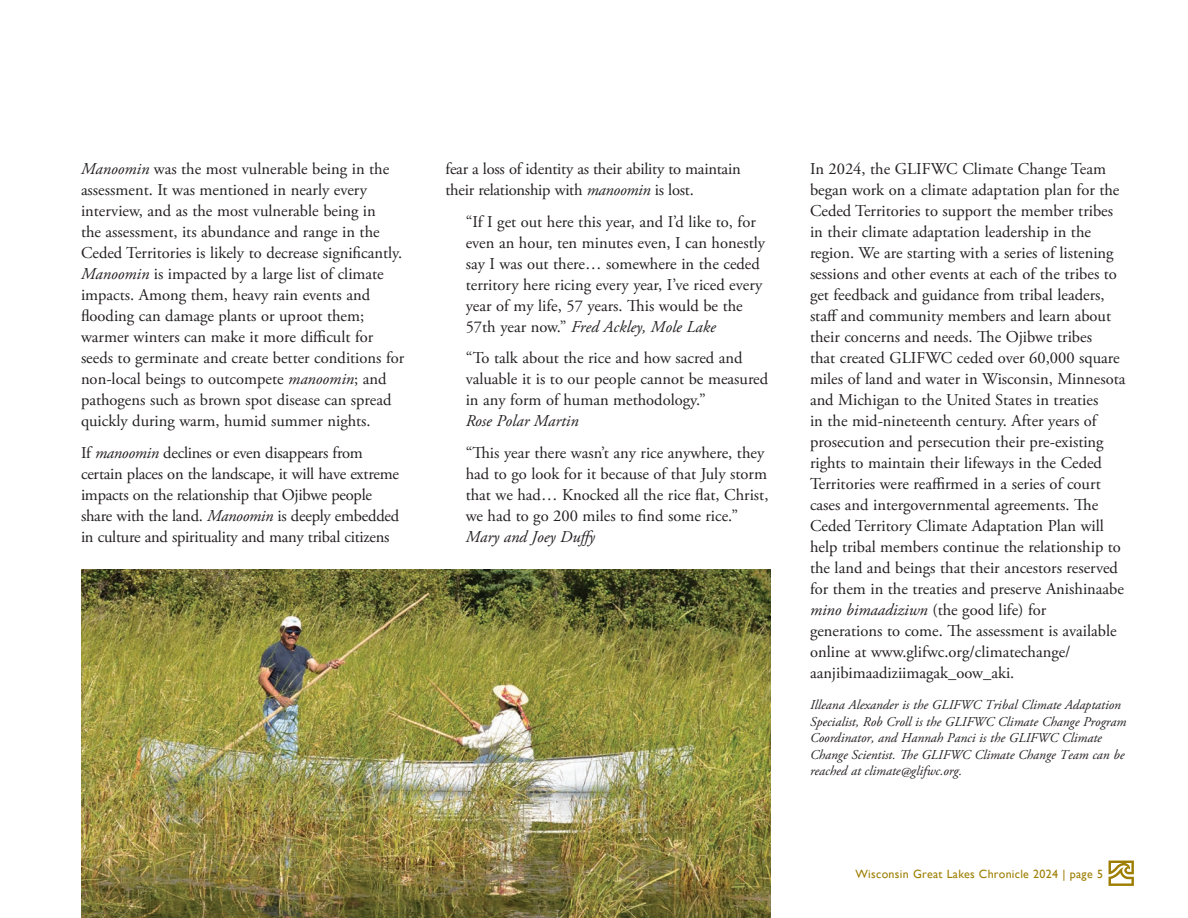
<style>
.page{position:relative;width:1188px;height:918px;background:#fff}
.page>*{position:absolute;margin:0;border:0;box-sizing:border-box;transform-origin:0 0}
.t1{font:16.5px/21px "Adobe Garamond Pro";color:#231f20}
.t2{font:italic 16.5px "Adobe Garamond Pro";color:#231f20}
.t3{font:italic 13.5px/16.5px "Adobe Garamond Pro";color:#231f20}
.t4{font:12px "Gill Sans";letter-spacing:.025em;color:#9d7e02}
.s1{font-style:italic}
</style>
<div class="page">
<svg style="left:1109px;top:861px;width:25px;height:25px"></svg>
<img style="left:81px;top:569px;width:689px;height:349px">
<p class="t1" style="left:81px;top:159px;width:325px"><span class="s1">Manoomin</span> was the most vulnerable being in the assessment. It was mentioned in nearly every interview, and as the most vulnerable being in<br>the assessment, its abundance and range in the Ceded Territories is likely to decrease significantly.<br><span class="s1">Manoomin</span> is impacted by a large list of climate impacts. Among them, heavy rain events and flooding can damage plants or uproot them; warmer winters can make it more difficult for seeds to germinate and create better conditions for non-local beings to outcompete <span class="s1">manoomin</span>; and pathogens such as brown spot disease can spread quickly during warm, humid summer nights.</p>
<p class="t1" style="left:81px;top:442px;width:320px">If <span class="s1">manoomin</span> declines or even disappears from certain places on the landscape, it will have extreme impacts on the relationship that Ojibwe people share with the land. <span class="s1">Manoomin</span> is deeply embedded in culture and spirituality and many tribal citizens</p>
<p class="t1" style="left:446px;top:159px;width:297px">fear a loss of identity as their ability to maintain their relationship with <span class="s1">manoomin</span> is lost.</p>
<p class="t1" style="left:466px;top:211px;width:301px">“If I get out here this year, and I’d like to, for even an hour, ten minutes even, I can honestly say I was out there… somewhere in the ceded territory here ricing every year, I’ve riced every year of my life, 57 years. This would be the 57th year now.” <span class="s1">Fred Ackley, Mole Lake</span></p>
<p class="t1" style="left:466px;top:348px;width:304px">“To talk about the rice and how sacred and valuable it is to our people cannot be measured in any form of human methodology.”</p>
<p class="t2" style="left:466px;top:411px;width:115px">Rose Polar Martin</p>
<p class="t1" style="left:466px;top:442px;width:304px">“This year there wasn’t any rice anywhere, they had to go look for it because of that July storm that we had… Knocked all the rice flat, Christ, we had to go 200 miles to find some rice.”</p>
<p class="t2" style="left:466px;top:526px;width:131px">Mary and Joey Duffy</p>
<p class="t1" style="left:810px;top:159px;width:317px">In 2024, the GLIFWC Climate Change Team began work on a climate adaptation plan for the Ceded Territories to support the member tribes in their climate adaptation leadership in the region. We are starting with a series of listening sessions and other events at each of the tribes to get feedback and guidance from tribal leaders, staff and community members and learn about their concerns and needs. The Ojibwe tribes<br>that created GLIFWC ceded over 60,000 square miles of land and water in Wisconsin, Minnesota and Michigan to the United States in treaties<br>in the mid-nineteenth century. After years of prosecution and persecution their pre-existing rights to maintain their lifeways in the Ceded Territories were reaffirmed in a series of court cases and intergovernmental agreements. The Ceded Territory Climate Adaptation Plan will help tribal members continue the relationship to the land and beings that their ancestors reserved for them in the treaties and preserve Anishinaabe <span class="s1">mino bimaadiziwn</span> (the good life) for<br>generations to come. The assessment is available online at www.glifwc.org/climatechange/ aanjibimaadiziimagak_oow_aki.</p>
<p class="t3" style="left:810px;top:697px;width:318px">Illeana Alexander is the GLIFWC Tribal Climate Adaptation Specialist, Rob Croll is the GLIFWC Climate Change Program Coordinator, and Hannah Panci is the GLIFWC Climate Change Scientist. The GLIFWC Climate Change Team can be reached at climate@glifwc.org.</p>
<p class="t4" style="left:855px;top:867px;width:249px">Wisconsin Great Lakes Chronicle 2024 | page 5</p>
</div>
